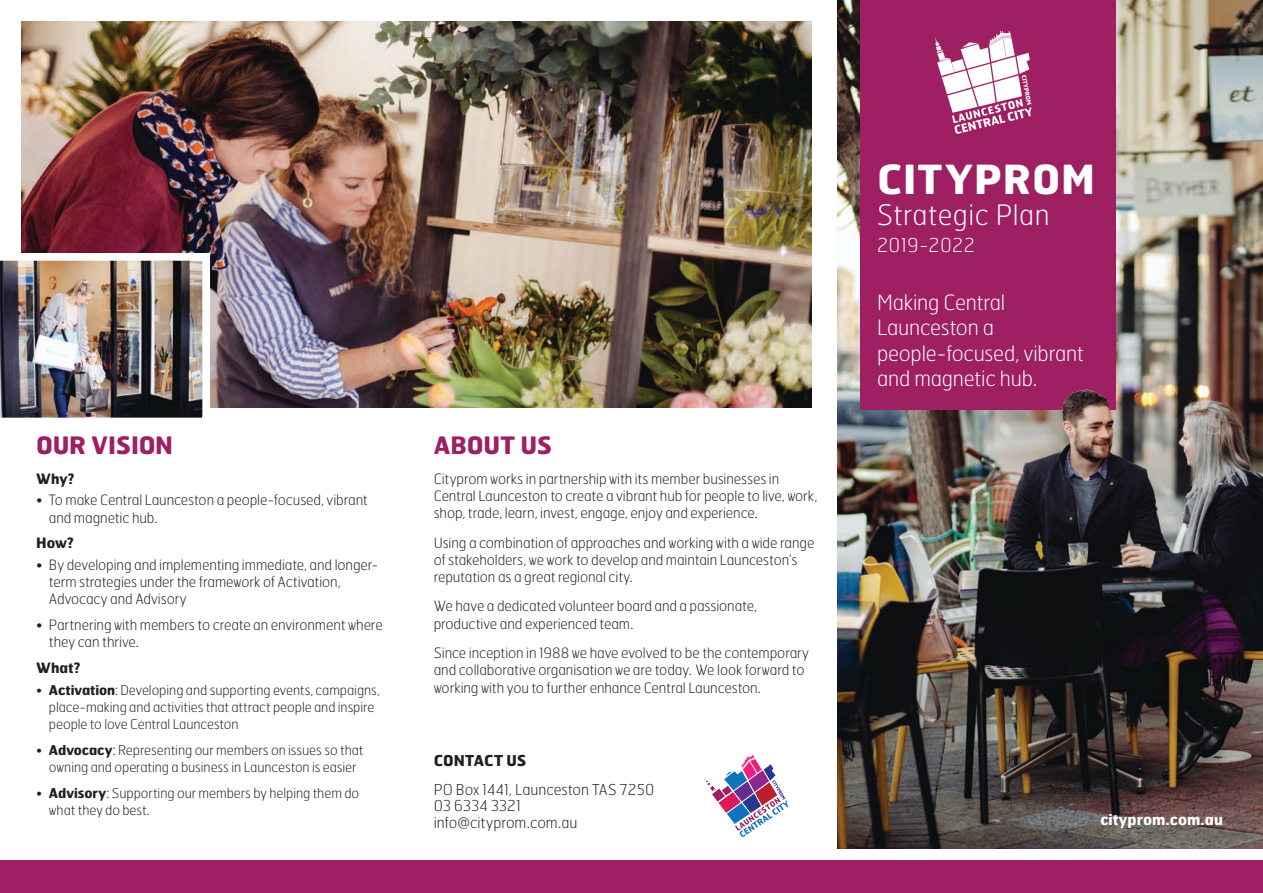
<style>
.page{position:relative;width:1263px;height:893px;background:#fff}
.page>*{position:absolute;margin:0;border:0;box-sizing:border-box;transform-origin:0 0}
.t1{font:700 40.05px "Hermes FB";letter-spacing:.025em;color:#fff}
.t2{font:100 28.2px "Hermes FB";letter-spacing:.015em;color:#fff}
.t3{font:700 24px "Hermes FB";letter-spacing:-.01em;color:#9e1f62}
.t4{font:100 21px/25.5px "Hermes FB";letter-spacing:-.01em;color:#fff}
.t5{font:100 19.2px "Hermes FB";letter-spacing:.02em;color:#fff}
.t6{font:100 15px/16.5px "Hermes FB";color:#231f20}
.t7{font:700 15px "Hermes FB";color:#fff}
.t8{font:700 15px "Hermes FB";color:#231f20}
.t9{font:100 14.25px/17.2px "Hermes FB";letter-spacing:-.005em;color:#231f20}
.t10{font:700 14.25px "Hermes FB";color:#231f20}
.t11{font:100 13.5px/17.2px "Hermes FB";letter-spacing:-.005em;color:#231f20}
.s1{font-weight:700}
</style>
<div class="page">
<img style="left:21px;top:21px;width:791px;height:386px">
<img style="left:838px;top:496px;width:425px;height:353px">
<img style="left:0;top:253px;width:210px;height:165px">
<svg style="left:703px;top:754px;width:85px;height:83px"></svg>
<img style="left:838px;top:0;width:425px;height:496px">
<div style="left:0;top:860px;width:1263px;height:33px;background:#9e1f62"></div>
<h3 class="t3" style="left:36px;top:429px;width:139px">OUR VISION</h3>
<p class="t10" style="left:36px;top:469px;width:40px">Why?</p>
<p class="t9" style="left:49px;top:491px;width:320px;text-indent:-13px">• To make Central Launceston a people-focused, vibrant and magnetic hub.</p>
<p class="t10" style="left:36px;top:534px;width:39px">How?</p>
<p class="t9" style="left:49px;top:556px;width:331px;text-indent:-13px">• By developing and implementing immediate, and longer&shy;term strategies under the framework of Activation,<br>Advocacy and Advisory</p>
<p class="t9" style="left:49px;top:616px;width:335px;text-indent:-13px">• Partnering with members to create an environment where they can thrive.</p>
<p class="t10" style="left:36px;top:659px;width:46px">What?</p>
<p class="t11" style="left:49px;top:681px;width:332px;text-indent:-13px">• <span class="s1">Activation</span>: Developing and supporting events, campaigns, place-making and activities that attract people and inspire people to love Central Launceston</p>
<p class="t11" style="left:36px;top:741px;width:329px;text-align:center">• <span class="s1">Advocacy</span>: Representing our members on issues so that owning and operating a business in Launceston is easier</p>
<p class="t11" style="left:49px;top:784px;width:312px;text-indent:-13px">• <span class="s1">Advisory</span>: Supporting our members by helping them do what they do best.</p>
<h3 class="t3" style="left:434px;top:429px;width:120px">ABOUT US</h3>
<p class="t9" style="left:434px;top:470px;width:385px">Cityprom works in partnership with its member businesses in<br>Central Launceston to create a vibrant hub for people to live, work, shop, trade, learn, invest, engage, enjoy and experience.</p>
<p class="t9" style="left:434px;top:534px;width:382px">Using a combination of approaches and working with a wide range of stakeholders, we work to develop and maintain Launceston’s reputation as a great regional city.</p>
<p class="t9" style="left:434px;top:597px;width:325px">We have a dedicated volunteer board and a passionate, productive and experienced team.</p>
<p class="t9" style="left:434px;top:644px;width:377px">Since inception in 1988 we have evolved to be the contemporary and collaborative organisation we are today. We look forward to working with you to further enhance Central Launceston.</p>
<p class="t8" style="left:434px;top:751px;width:94px">CONTACT US</p>
<p class="t6" style="left:434px;top:780px;width:222px">PO Box 1441, Launceston TAS 7250<br>03 6334 3321 info@cityprom.com.au</p>
<h1 class="t1" style="left:877px;top:153px;width:219px">CITYPROM</h1>
<h2 class="t2" style="left:877px;top:197px;width:174px">Strategic Plan</h2>
<h3 class="t5" style="left:877px;top:233px;width:100px">2019-2022</h3>
<h3 class="t4" style="left:877px;top:289px;width:208px">Making Central<br>Launceston a people-focused, vibrant and magnetic hub.</h3>
<p class="t7" style="left:1100px;top:810px;width:124px">cityprom.com.au</p>
</div>
